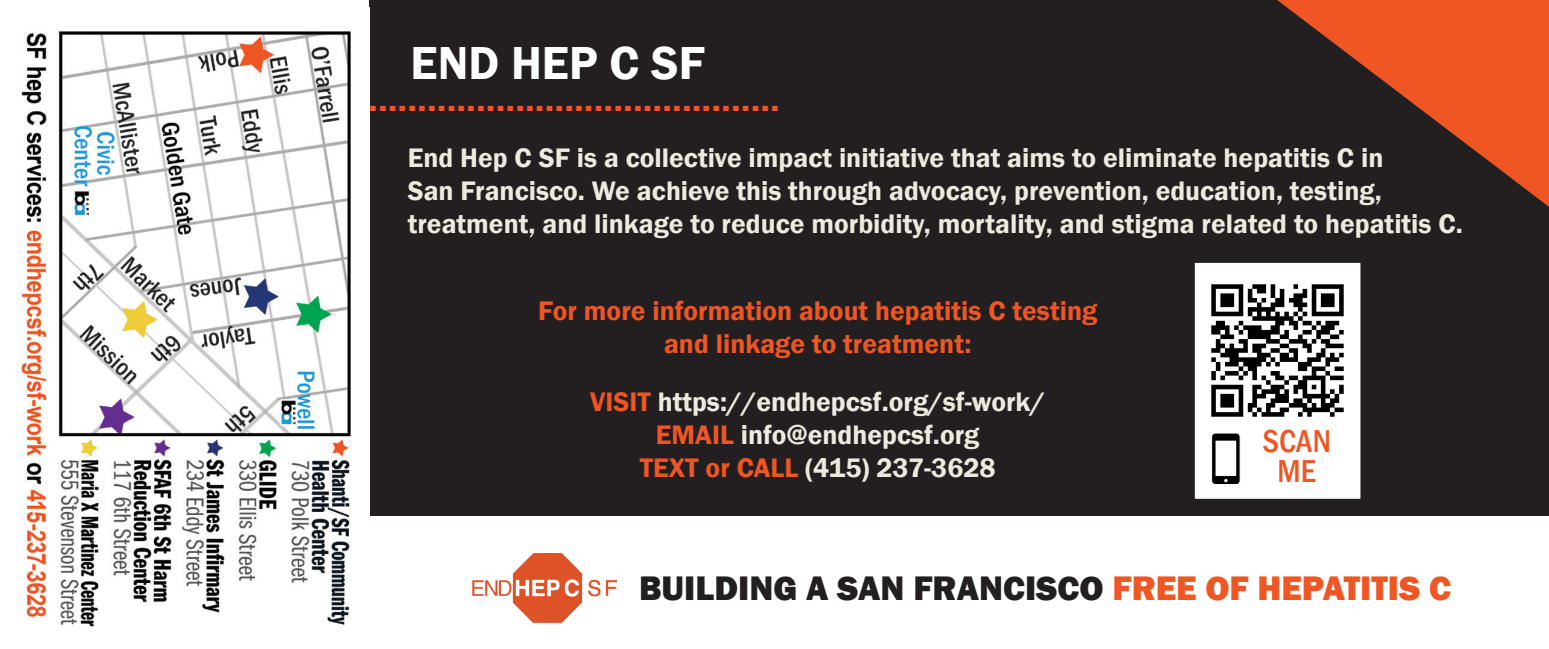
<style>
.page{position:relative;width:1549px;height:649px;background:#fff}
.page>*{position:absolute;margin:0;border:0;box-sizing:border-box;transform-origin:0 0}
.t1{font:600 47.5px "Franklin Gothic";color:#fff}
.t2{font:800 35px "Franklin Gothic";color:#231f20}
.t3{font:500 condensed 32.5px "Franklin Gothic";color:#ef5624}
.t4{font:600 27.5px/33px "Franklin Gothic";color:#efeae0}
.t5{font:600 27.5px/33px "Franklin Gothic";color:#ef5624;text-align:center}
.t6{font:900 25px "Franklin Gothic ATF";color:#ef5624}
.s1{color:#ef5624}
</style>
<div class="page">
<div style="left:369px;top:0;width:1179px;height:515px;background:#231f20"></div>
<div style="left:1193px;top:262px;width:167px;height:237px;background:#fff"></div>
<div style="left:1211px;top:432px;width:28px;height:52px;background:#000;border-radius:4px"></div>
<div style="left:1211px;top:432px;width:28px;height:52px;border:1px solid #fff;border-radius:4px"></div>
<div style="left:1214px;top:439px;width:22px;height:37px;background:#fff"></div>
<div style="left:1214px;top:439px;width:22px;height:37px;border:1px solid #000"></div>
<div style="left:1193px;top:261px;width:168px;height:238px;border:1px solid #231f20"></div>
<img style="left:473px;top:553px;width:143px;height:69px">
<img style="left:21px;top:31px;width:330px;height:596px">
<img style="left:1211px;top:284px;width:133px;height:133px">
<svg style="left:1277px;top:0;width:271px;height:206px"></svg>
<p class="t1" style="left:410px;top:34px;width:296px">END HEP C SF</p>
<p class="t6" style="left:369px;top:84px;width:411px">..........................................</p>
<p class="t4" style="left:408px;top:142px;width:1056px">End Hep C SF is a collective impact initiative that aims to eliminate hepatitis C in<br>San Francisco. We achieve this through advocacy, prevention, education, testing, treatment, and linkage to reduce morbidity, mortality, and stigma related to hepatitis C.</p>
<p class="t5" style="left:538px;top:294px;width:560px">For more information about hepatitis C testing and linkage to treatment:</p>
<p class="t4" style="left:590px;top:385px;width:456px"><span class="s1">VISIT</span> https://endhepcsf.org/sf-work/</p>
<p class="t4" style="left:656px;top:418px;width:325px"><span class="s1">EMAIL</span> info@endhepcsf.org</p>
<p class="t4" style="left:639px;top:451px;width:357px"><span class="s1">TEXT or CALL</span> (415) 237-3628</p>
<p class="t3" style="left:1262px;top:419px;width:70px">SCAN</p>
<p class="t3" style="left:1277px;top:449px;width:40px">ME</p>
<p class="t2" style="left:639px;top:565px;width:813px">BUILDING A SAN FRANCISCO <span class="s1">FREE OF HEPATITIS C</span></p>
</div>
